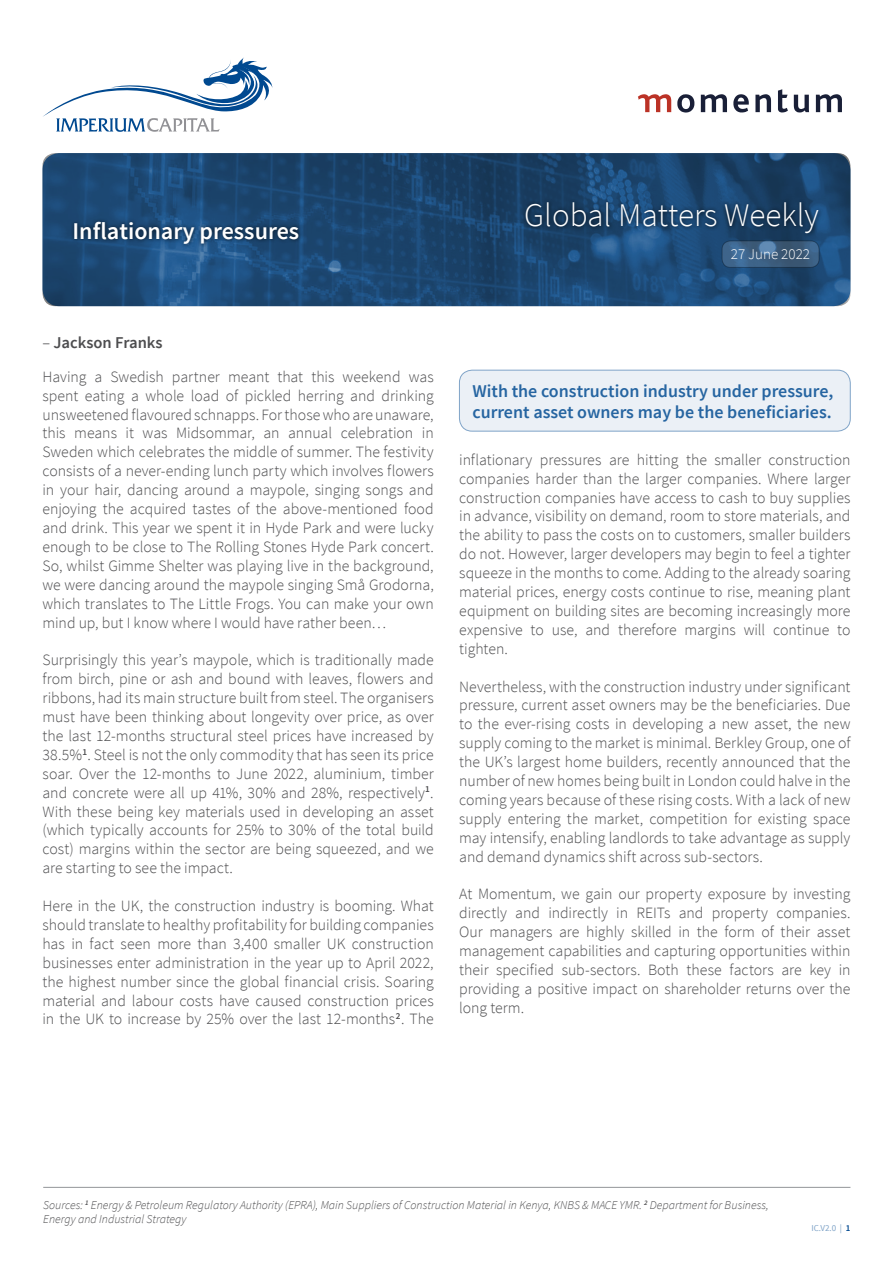
<style>
.page{position:relative;width:893px;height:1263px;background:#fff}
.page>*{position:absolute;margin:0;border:0;box-sizing:border-box;transform-origin:0 0}
.t1{font:300 33px "Source Sans Pro";color:#fff}
.t2{font:600 24px "Source Sans Pro";color:#fff}
.t3{font:600 18px/21.6px "Source Sans Pro";color:#2665a1}
.t4{font:600 16.5px "Source Sans Pro";color:#4d4d4f}
.t5{font:300 15.75px/18.9px "Source Sans Pro";color:#4d4d4f;text-align:justify}
.t6{font:300 15px "Source Sans Pro";color:#fff}
.t7{font:italic 300 12px/14.4px "Source Sans Pro";color:#4d4d4f}
.t8{font:9px "Source Sans Pro";color:#80a4c8}
.s1{font-weight:300;font-size:16.2px}
.s2{font-weight:600;color:#004990}
</style>
<div class="page">
<svg style="left:638px;top:94px;width:33px;height:18px"></svg>
<svg style="left:701px;top:94px;width:26px;height:18px"></svg>
<svg style="left:733px;top:94px;width:16px;height:18px"></svg>
<svg style="left:755px;top:94px;width:16px;height:18px"></svg>
<svg style="left:778px;top:89px;width:10px;height:23px"></svg>
<svg style="left:794px;top:95px;width:15px;height:17px"></svg>
<svg style="left:816px;top:94px;width:26px;height:18px"></svg>
<svg style="left:677px;top:94px;width:17px;height:19px"></svg>
<svg style="left:43px;top:57px;width:230px;height:75px"></svg>
<svg style="left:43px;top:153px;width:807px;height:153px;background:#1c4772"></svg>
<div style="left:522px;top:199px;width:301px;height:39px;background:#000;opacity:.75"></div>
<svg style="left:722px;top:241px;width:97px;height:26px;background:#3e6285"></svg>
<div style="left:722px;top:241px;width:97px;height:27px;border:1px solid #000;border-radius:9px"></div>
<div style="left:70px;top:218px;width:233px;height:30px;background:#000;opacity:.75"></div>
<hr style="left:43px;top:1187px;width:807px;height:1px;background:#939598">
<div style="left:459px;top:370px;width:391px;height:61px;background:#ebf0f6;border-radius:13px"></div>
<div style="left:459px;top:370px;width:391px;height:61px;border:1px solid #80a4c8;border-radius:13px"></div>
<h2 class="t2" style="left:73px;top:216px;width:228px">Inflationary pressures</h2>
<h1 class="t1" style="left:524px;top:195px;width:296px">Global Matters Weekly</h1>
<p class="t6" style="left:731px;top:245px;width:81px">27 June 2022</p>
<p class="t4" style="left:43px;top:332px;width:122px"><span class="s1">–</span> Jackson Franks</p>
<p class="t5" style="left:43px;top:367px;width:393px">Having a Swedish partner meant that this weekend was spent eating a whole load of pickled herring and drinking unsweetened flavoured schnapps. For those who are unaware, this means it was Midsommar, an annual celebration in Sweden which celebrates the middle of summer. The festivity consists of a never-ending lunch party which involves flowers in your hair, dancing around a maypole, singing songs and enjoying the acquired tastes of the above-mentioned food and drink. This year we spent it in Hyde Park and were lucky enough to be close to The Rolling Stones Hyde Park concert.<br>So, whilst Gimme Shelter was playing live in the background, we were dancing around the maypole singing Små Grodorna, which translates to The Little Frogs. You can make your own mind up, but I know where I would have rather been…</p>
<p class="t5" style="left:43px;top:651px;width:393px">Surprisingly this year’s maypole, which is traditionally made from birch, pine or ash and bound with leaves, flowers and ribbons, had its main structure built from steel. The organisers must have been thinking about longevity over price, as over the last 12-months structural steel prices have increased by 38.5%<sup>1</sup>. Steel is not the only commodity that has seen its price soar. Over the 12-months to June 2022, aluminium, timber and concrete were all up 41%, 30% and 28%, respectively<sup>1</sup>.<br>With these being key materials used in developing an asset (which typically accounts for 25% to 30% of the total build cost) margins within the sector are being squeezed, and we are starting to see the impact.</p>
<p class="t5" style="left:43px;top:896px;width:393px">Here in the UK, the construction industry is booming. What should translate to healthy profitability for building companies has in fact seen more than 3,400 smaller UK construction businesses enter administration in the year up to April 2022, the highest number since the global financial crisis. Soaring material and labour costs have caused construction prices in the UK to increase by 25% over the last 12-months<sup>2</sup>. The</p>
<p class="t3" style="left:472px;top:380px;width:363px">With the construction industry under pressure, current asset owners may be the beneficiaries.</p>
<p class="t5" style="left:459px;top:450px;width:393px">inflationary pressures are hitting the smaller construction companies harder than the larger companies. Where larger construction companies have access to cash to buy supplies in advance, visibility on demand, room to store materials, and the ability to pass the costs on to customers, smaller builders do not. However, larger developers may begin to feel a tighter squeeze in the months to come. Adding to the already soaring material prices, energy costs continue to rise, meaning plant equipment on building sites are becoming increasingly more expensive to use, and therefore margins will continue to tighten.</p>
<p class="t5" style="left:459px;top:677px;width:393px">Nevertheless, with the construction industry under significant pressure, current asset owners may be the beneficiaries. Due to the ever-rising costs in developing a new asset, the new supply coming to the market is minimal. Berkley Group, one of the UK’s largest home builders, recently announced that the number of new homes being built in London could halve in the coming years because of these rising costs. With a lack of new supply entering the market, competition for existing space may intensify, enabling landlords to take advantage as supply and demand dynamics shift across sub-sectors.</p>
<p class="t5" style="left:459px;top:885px;width:393px">At Momentum, we gain our property exposure by investing directly and indirectly in REITs and property companies.<br>Our managers are highly skilled in the form of their asset management capabilities and capturing opportunities within their specified sub-sectors. Both these factors are key in providing a positive impact on shareholder returns over the long term.</p>
<p class="t7" style="left:43px;top:1197px;width:727px">Sources: <sup>1</sup> Energy &amp; Petroleum Regulatory Authority (EPRA), Main Suppliers of Construction Material in Kenya, KNBS &amp; MACE YMR. <sup>2</sup> Department for Business,<br>Energy and Industrial Strategy</p>
<p class="t8" style="left:811px;top:1223px;width:41px">IC.V2.0 | <span class="s2">1</span></p>
</div>
